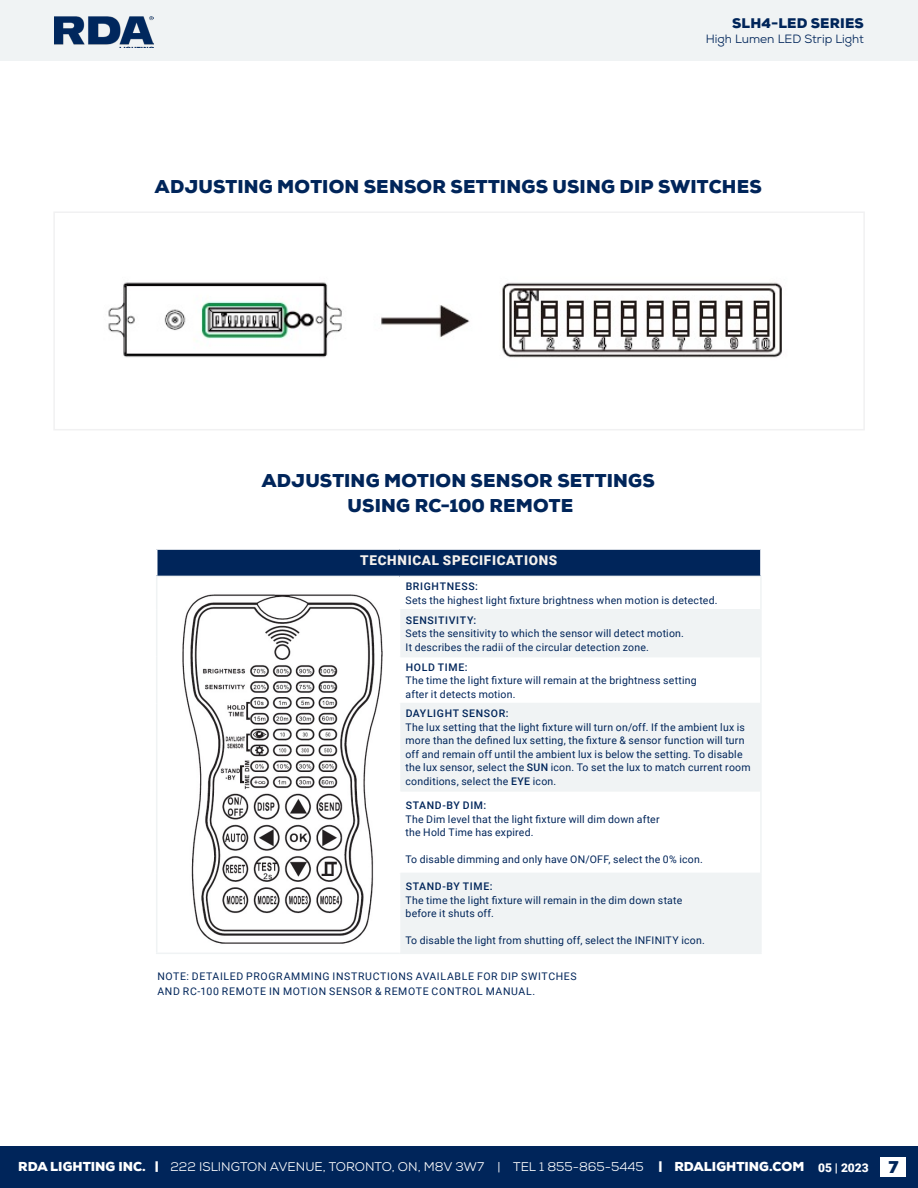
<style>
.page{position:relative;width:918px;height:1188px;background:#fff}
.page>*{position:absolute;margin:0;border:0;box-sizing:border-box;transform-origin:0 0}
.t1{font:900 18px/24.3px "Nexa";letter-spacing:.01em;color:#00255a;text-align:center}
.t2{font:900 13.5px "Roboto";letter-spacing:.05em;color:#f5f1ed}
.t3{font:900 13.5px "Nexa";letter-spacing:.015em;color:#00255a}
.t4{font:12.6px "Nexa";color:#fff}
.t5{font:12px "Nexa";color:#00255a}
.t6{font:10.5px/13.5px "Roboto";letter-spacing:.02em;color:#00255a}
.t7{font:10.5px/15px "Roboto";letter-spacing:.06em;color:#00255a}
.t8{font:500 10.5px "Roboto";letter-spacing:.06em;color:#00255a}
.s1{font-weight:500}
.s2{font-weight:900}
.s3{font-weight:900;font-size:16.5px;color:#00255a}
</style>
<div class="page">
<div style="left:0;top:1147px;width:918px;height:41px;background:#00255a"></div>
<div style="left:0;top:0;width:918px;height:60px;background:#f0f3f4"></div>
<img style="left:54px;top:17px;width:100px;height:31px">
<div style="left:881px;top:1158px;width:25px;height:19px;background:#fff"></div>
<div style="left:53px;top:211px;width:812px;height:219px;border:2px solid #f1f1f2"></div>
<img style="left:108px;top:282px;width:674px;height:76px">
<div style="left:157px;top:549px;width:604px;height:27px;background:#00255a"></div>
<svg style="left:400px;top:611px;width:360px;height:342px;fill:#f0f3f4"></svg>
<hr style="left:156px;top:576px;width:244px;height:1px;background:#f0f3f4">
<hr style="left:400px;top:576px;width:362px;height:1px;background:#f0f3f4">
<hr style="left:400px;top:609px;width:360px;height:2px;background:#f0f3f4">
<hr style="left:400px;top:656px;width:360px;height:1px;background:#f0f3f4">
<hr style="left:400px;top:703px;width:360px;height:1px;background:#f0f3f4">
<hr style="left:400px;top:790px;width:360px;height:2px;background:#f0f3f4">
<hr style="left:400px;top:873px;width:360px;height:1px;background:#f0f3f4">
<hr style="left:156px;top:577px;width:1px;height:33px;background:#f0f3f4">
<hr style="left:760px;top:577px;width:2px;height:33px;background:#f0f3f4">
<hr style="left:156px;top:610px;width:1px;height:47px;background:#f0f3f4">
<hr style="left:760px;top:610px;width:2px;height:47px;background:#f0f3f4">
<hr style="left:156px;top:657px;width:1px;height:47px;background:#f0f3f4">
<hr style="left:760px;top:657px;width:2px;height:47px;background:#f0f3f4">
<hr style="left:156px;top:704px;width:1px;height:87px;background:#f0f3f4">
<hr style="left:760px;top:704px;width:2px;height:87px;background:#f0f3f4">
<hr style="left:156px;top:791px;width:1px;height:82px;background:#f0f3f4">
<hr style="left:760px;top:791px;width:2px;height:82px;background:#f0f3f4">
<hr style="left:156px;top:873px;width:1px;height:80px;background:#f0f3f4">
<hr style="left:760px;top:873px;width:2px;height:80px;background:#f0f3f4">
<hr style="left:156px;top:953px;width:244px;height:1px;background:#f0f3f4">
<hr style="left:400px;top:953px;width:362px;height:1px;background:#f0f3f4">
<hr style="left:760px;top:550px;width:2px;height:26px;background:#fff">
<hr style="left:156px;top:548px;width:244px;height:2px;background:#fff">
<hr style="left:400px;top:548px;width:362px;height:2px;background:#fff">
<img style="left:182px;top:594px;width:200px;height:350px">
<p class="t3" style="left:732px;top:14px;width:133px">SLH4-LED SERIES</p>
<p class="t5" style="left:706px;top:31px;width:160px">High Lumen LED Strip Light</p>
<h1 class="t1" style="left:155px;top:174px;width:608px">ADJUSTING MOTION SENSOR SETTINGS USING DIP SWITCHES</h1>
<h1 class="t1" style="left:262px;top:469px;width:394px">ADJUSTING MOTION SENSOR SETTINGS<br>USING RC-100 REMOTE</h1>
<p class="t2" style="left:360px;top:551px;width:199px">TECHNICAL SPECIFICATIONS</p>
<p class="t8" style="left:406px;top:579px;width:74px">BRIGHTNESS:</p>
<p class="t6" style="left:406px;top:593px;width:314px">Sets the highest light fixture brightness when motion is detected.</p>
<p class="t8" style="left:406px;top:613px;width:72px">SENSITIVITY:</p>
<p class="t6" style="left:406px;top:626px;width:280px">Sets the sensitivity to which the sensor will detect motion.<br>It describes the radii of the circular detection zone.</p>
<p class="t8" style="left:406px;top:659px;width:63px">HOLD TIME:</p>
<p class="t6" style="left:406px;top:673px;width:293px">The time the light fixture will remain at the brightness setting after it detects motion.</p>
<p class="t8" style="left:406px;top:706px;width:104px">DAYLIGHT SENSOR:</p>
<p class="t6" style="left:406px;top:720px;width:347px">The lux setting that the light fixture will turn on/off. If the ambient lux is more than the defined lux setting, the fixture &amp; sensor function will turn off and remain off until the ambient lux is below the setting. To disable the lux sensor, select the <span class="s1">SUN</span> icon. To set the lux to match current room conditions, select the <span class="s1">EYE</span> icon.</p>
<p class="t8" style="left:406px;top:798px;width:82px">STAND-BY DIM:</p>
<p class="t6" style="left:406px;top:812px;width:256px">The Dim level that the light fixture will dim down after the Hold Time has expired.</p>
<p class="t6" style="left:406px;top:852px;width:299px">To disable dimming and only have ON/OFF, select the 0% icon.</p>
<p class="t8" style="left:406px;top:879px;width:88px">STAND-BY TIME:</p>
<p class="t6" style="left:406px;top:893px;width:278px">The time the light fixture will remain in the dim down state before it shuts off.</p>
<p class="t6" style="left:406px;top:933px;width:301px">To disable the light from shutting off, select the INFINITY icon.</p>
<p class="t7" style="left:157px;top:968px;width:421px">NOTE: DETAILED PROGRAMMING INSTRUCTIONS AVAILABLE FOR DIP SWITCHES<br>AND RC-100 REMOTE IN MOTION SENSOR &amp; REMOTE CONTROL MANUAL.</p>
<p class="t4" style="left:18px;top:1158px;width:882px"><span class="s2">RDA LIGHTING INC. |</span> 222 ISLINGTON AVENUE, TORONTO, ON, M8V 3W7 | TEL 1 855-865-5445 <span class="s2">| RDALIGHTING.COM</span> <sub>05</sub> <sub>|</sub> <sub>2023</sub> <span class="s3">7</span></p>
</div>
